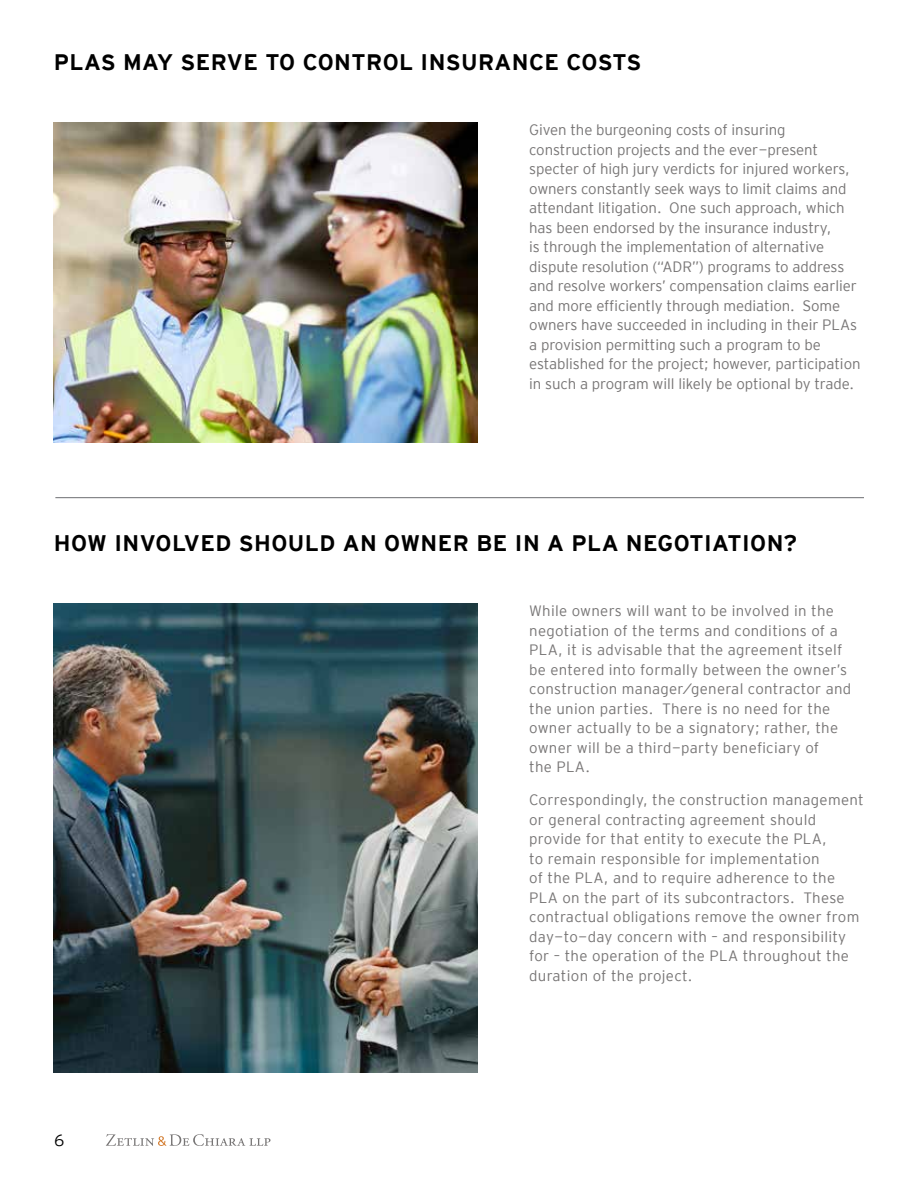
<style>
.page{position:relative;width:918px;height:1188px;background:#fff}
.page>*{position:absolute;margin:0;border:0;box-sizing:border-box;transform-origin:0 0}
.t1{font:700 22.5px "Interstate Mono";letter-spacing:.02em;color:#000}
.t2{font:16.5px "Interstate Mono Lgt";color:#000}
.t3{font:15px/19.5px "Interstate Mono Lgt";letter-spacing:.02em;color:#777575}
.t4{font:15px/19.5px "Interstate Mono Lgt";color:#777575}
</style>
<div class="page">
<svg style="left:106px;top:1134px;width:165px;height:12px"></svg>
<img style="left:54px;top:603px;width:424px;height:469px">
<img style="left:54px;top:123px;width:424px;height:319px">
<hr style="left:55px;top:497px;width:809px;height:1px;background:#6d6e71">
<h1 class="t1" style="left:54px;top:50px;width:589px">PLAS MAY SERVE TO CONTROL INSURANCE COSTS</h1>
<p class="t4" style="left:529px;top:120px;width:333px">Given the burgeoning costs of insuring construction projects and the ever-present specter of high jury verdicts for injured workers, owners constantly seek ways to limit claims and attendant litigation. One such approach, which has been endorsed by the insurance industry,<br>is through the implementation of alternative dispute resolution (“ADR”) programs to address and resolve workers’ compensation claims earlier and more efficiently through mediation. Some owners have succeeded in including in their PLAs a provision permitting such a program to be established for the project; however, participation in such a program will likely be optional by trade.</p>
<h1 class="t1" style="left:54px;top:531px;width:745px">HOW INVOLVED SHOULD AN OWNER BE IN A PLA NEGOTIATION?</h1>
<p class="t2" style="left:54px;top:1131px;width:12px">6</p>
<p class="t3" style="left:529px;top:601px;width:324px">While owners will want to be involved in the negotiation of the terms and conditions of a PLA, it is advisable that the agreement itself be entered into formally between the owner’s construction manager/general contractor and the union parties. There is no need for the owner actually to be a signatory; rather, the owner will be a third-party beneficiary of<br>the PLA.</p>
<p class="t3" style="left:529px;top:790px;width:336px">Correspondingly, the construction management or general contracting agreement should provide for that entity to execute the PLA,<br>to remain responsible for implementation<br>of the PLA, and to require adherence to the PLA on the part of its subcontractors. These contractual obligations remove the owner from day-to-day concern with – and responsibility for – the operation of the PLA throughout the duration of the project.</p>
</div>
